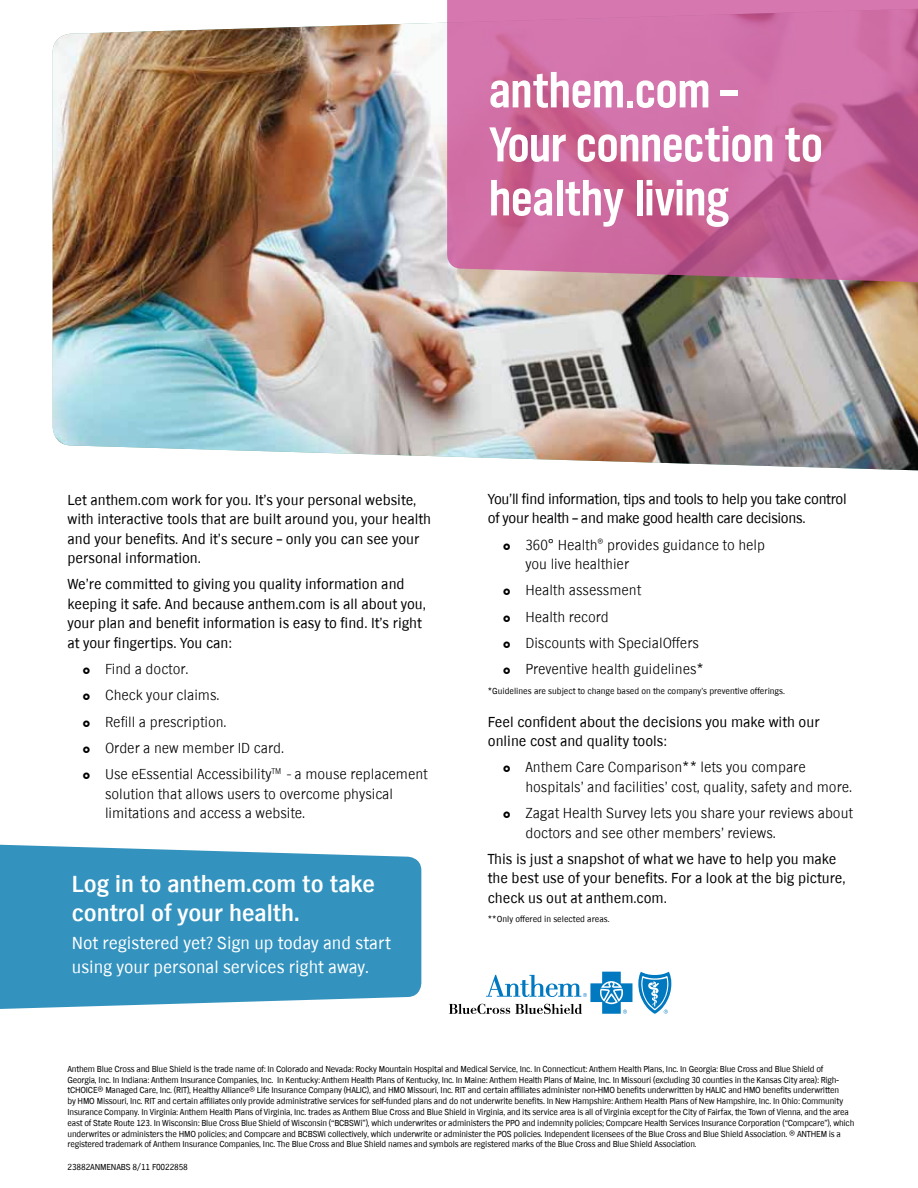
<style>
.page{position:relative;width:918px;height:1188px;background:#fff}
.page>*{position:absolute;margin:0;border:0;box-sizing:border-box;transform-origin:0 0}
.t1{font:700 51px/54px "TV Nord Cond EF";color:#fff}
.t2{font:700 24px/28.5px "TV Nord EF";color:#fff}
.t3{font:18px/24px "TV Nord EF";color:#fff}
.t4{font:15px/19.5px "TV Nord EF";color:#000}
.Body_Indent{font:300 15px/19.5px "TV Nord EF";color:#000}
.t5{font:15px/19.5px "TV Nord EF";letter-spacing:-.02em;color:#000}
.t6{font:9px/10.8px "TV Nord EF";letter-spacing:-.02em;color:#000}
.t7{font:9px "TV Nord EF";color:#000}
</style>
<div class="page">
<svg style="left:0;top:844px;width:421px;height:165px;fill:#3393be"></svg>
<img style="left:53px;top:22px;width:865px;height:448px">
<svg style="left:447px;top:0;width:471px;height:286px;fill:#d170a7"></svg>
<svg style="left:638px;top:972px;width:33px;height:42px"></svg>
<svg style="left:449px;top:972px;width:183px;height:42px"></svg>
<p class="t1" style="left:489px;top:64px;width:335px">anthem.com –<br>Your connection to healthy living</p>
<p class="t4" style="left:68px;top:490px;width:365px">Let anthem.com work for you. It’s your personal website, with interactive tools that are built around you, your health and your benefits. And it’s secure – only you can see your personal information.</p>
<p class="t4" style="left:68px;top:575px;width:360px">We’re committed to giving you quality information and keeping it safe. And because anthem.com is all about you, your plan and benefit information is easy to find. It’s right at your fingertips. You can:</p>
<p class="Body_Indent" style="left:105px;top:659px;width:85px">Find a doctor.</p>
<p class="Body_Indent" style="left:105px;top:686px;width:116px">Check your claims.</p>
<p class="Body_Indent" style="left:105px;top:712px;width:123px">Refill a prescription.</p>
<p class="Body_Indent" style="left:105px;top:738px;width:181px">Order a new member ID card.</p>
<p class="Body_Indent" style="left:105px;top:764px;width:324px">Use eEssential Accessibility<sup>TM</sup> - a mouse replacement solution that allows users to overcome physical limitations and access a website.</p>
<p class="t2" style="left:72px;top:870px;width:305px">Log in to anthem.com to take control of your health.</p>
<p class="t3" style="left:72px;top:930px;width:320px">Not registered yet? Sign up today and start using your personal services right away.</p>
<p class="t5" style="left:488px;top:489px;width:360px">You’ll find information, tips and tools to help you take control of your health – and make good health care decisions.</p>
<p class="Body_Indent" style="left:525px;top:535px;width:241px">360° Health<sup>®</sup> provides guidance to help you live healthier</p>
<p class="Body_Indent" style="left:525px;top:580px;width:117px">Health assessment</p>
<p class="Body_Indent" style="left:525px;top:607px;width:85px">Health record</p>
<p class="Body_Indent" style="left:525px;top:633px;width:175px">Discounts with SpecialOffers</p>
<p class="Body_Indent" style="left:525px;top:659px;width:180px">Preventive health guidelines*</p>
<p class="t7" style="left:488px;top:686px;width:299px">*Guidelines are subject to change based on the company’s preventive offerings.</p>
<p class="t4" style="left:488px;top:712px;width:333px">Feel confident about the decisions you make with our online cost and quality tools:</p>
<p class="Body_Indent" style="left:525px;top:757px;width:328px">Anthem Care Comparison** lets you compare hospitals’ and facilities’ cost, quality, safety and more.</p>
<p class="Body_Indent" style="left:525px;top:803px;width:329px">Zagat Health Survey lets you share your reviews about doctors and see other members’ reviews.</p>
<p class="t4" style="left:488px;top:849px;width:359px">This is just a snapshot of what we have to help you make the best use of your benefits. For a look at the big picture, check us out at anthem.com.</p>
<p class="t7" style="left:488px;top:914px;width:123px">**Only offered in selected areas.</p>
<p class="t6" style="left:68px;top:1063px;width:788px">Anthem Blue Cross and Blue Shield is the trade name of: In Colorado and Nevada: Rocky Mountain Hospital and Medical Service, Inc. In Connecticut: Anthem Health Plans, Inc. In Georgia: Blue Cross and Blue Shield of Georgia, Inc. In Indiana: Anthem Insurance Companies, Inc. In Kentucky: Anthem Health Plans of Kentucky, Inc. In Maine: Anthem Health Plans of Maine, Inc. In Missouri (excluding 30 counties in the Kansas City area): Righ&shy;tCHOICE® Managed Care, Inc. (RIT), Healthy Alliance® Life Insurance Company (HALIC), and HMO Missouri, Inc. RIT and certain affiliates administer non-HMO benefits underwritten by HALIC and HMO benefits underwritten<br>by HMO Missouri, Inc. RIT and certain affiliates only provide administrative services for self-funded plans and do not underwrite benefits. In New Hampshire: Anthem Health Plans of New Hampshire, Inc. In Ohio: Community Insurance Company. In Virginia: Anthem Health Plans of Virginia, Inc. trades as Anthem Blue Cross and Blue Shield in Virginia, and its service area is all of Virginia except for the City of Fairfax, the Town of Vienna, and the area east of State Route 123. In Wisconsin: Blue Cross Blue Shield of Wisconsin (“BCBSWi”), which underwrites or administers the PPO and indemnity policies; Compcare Health Services Insurance Corporation (“Compcare”), which underwrites or administers the HMO policies; and Compcare and BCBSWi collectively, which underwrite or administer the POS policies. Independent licensees of the Blue Cross and Blue Shield Association. ® ANTHEM is a registered trademark of Anthem Insurance Companies, Inc. The Blue Cross and Blue Shield names and symbols are registered marks of the Blue Cross and Blue Shield Association.</p>
<p class="t6" style="left:68px;top:1162px;width:122px">23882ANMENABS 8/11 F0022858</p>
</div>
